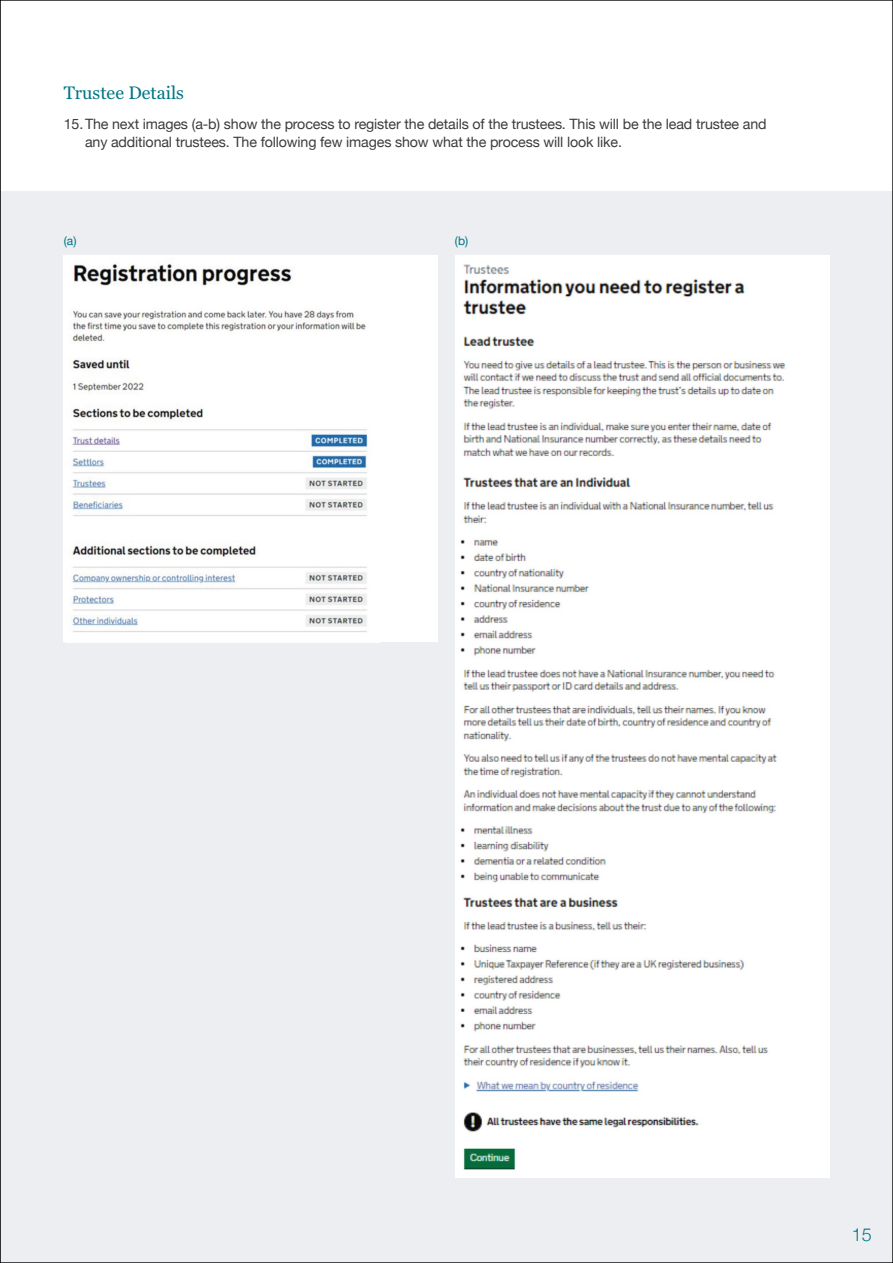
<style>
.page{position:relative;width:893px;height:1263px;background:#fff}
.page>*{position:absolute;margin:0;border:0;box-sizing:border-box;transform-origin:0 0}
.t1{font:18px "Georgia Pro";color:#007684}
.t2{font:300 18px "Helvetica Neue";color:#007684}
.t3{font:14.25px/18px "Helvetica Neue";letter-spacing:-.01em;color:#3c3c3b}
.t4{font:12px "Helvetica Neue";color:#007684}
</style>
<div class="page">
<div style="left:0;top:191px;width:893px;height:1072px;background:#eceef1"></div>
<div style="left:64px;top:255px;width:374px;height:387px;background:#fff"></div>
<img style="left:71px;top:263px;width:297px;height:369px">
<div style="left:455px;top:255px;width:374px;height:923px;background:#fff"></div>
<img style="left:460px;top:264px;width:326px;height:906px">
<p class="t1" style="left:64px;top:82px;width:122px">Trustee Details</p>
<p class="t3" style="left:85px;top:116px;width:683px;text-indent:-21px">15.The next images (a-b) show the process to register the details of the trustees. This will be the lead trustee and any additional trustees. The following few images show what the process will look like.</p>
<p class="t4" style="left:64px;top:232px;width:14px">(a)</p>
<p class="t4" style="left:455px;top:232px;width:15px">(b)</p>
<p class="t2" style="left:852px;top:1220px;width:22px">15</p>
</div>
